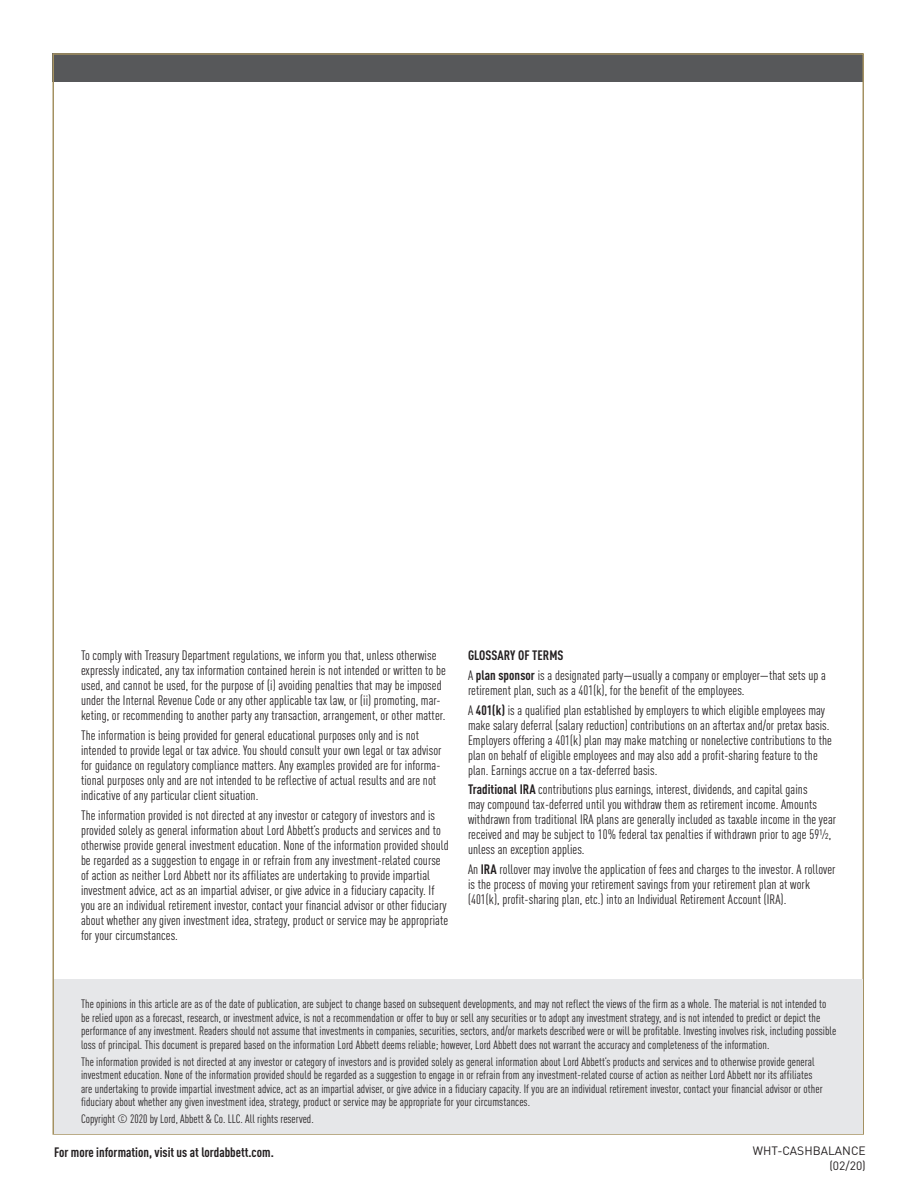
<style>
.page{position:relative;width:918px;height:1188px;background:#fff}
.page>*{position:absolute;margin:0;border:0;box-sizing:border-box;transform-origin:0 0}
.t1{font:condensed 13.5px/15px "DIN Pro";letter-spacing:.005em;color:#231f20}
.t2{font:700 condensed 13.5px "DIN Pro";color:#231f20}
.LEGAL_BACK_CON{font:condensed 12px/13.5px "DIN Pro";letter-spacing:.005em;color:#231f20}
.t3{font:12px/15px "DIN Pro";color:#231f20;text-align:right}
.s1{font-weight:700}
</style>
<div class="page">
<div style="left:53px;top:53px;width:810px;height:29px;background:#57585a"></div>
<div style="left:54px;top:979px;width:809px;height:154px;background:#e6e7e9"></div>
<p class="t1" style="left:81px;top:647px;width:366px">To comply with Treasury Department regulations, we inform you that, unless otherwise expressly indicated, any tax information contained herein is not intended or written to be used, and cannot be used, for the purpose of (i) avoiding penalties that may be imposed under the Internal Revenue Code or any other applicable tax law, or (ii) promoting, mar&shy;keting, or recommending to another party any transaction, arrangement, or other matter.</p>
<p class="t1" style="left:81px;top:727px;width:362px">The information is being provided for general educational purposes only and is not intended to provide legal or tax advice. You should consult your own legal or tax advisor for guidance on regulatory compliance matters. Any examples provided are for informa&shy;tional purposes only and are not intended to be reflective of actual results and are not indicative of any particular client situation.</p>
<p class="t1" style="left:81px;top:806px;width:369px">The information provided is not directed at any investor or category of investors and is provided solely as general information about Lord Abbett’s products and services and to otherwise provide general investment education. None of the information provided should be regarded as a suggestion to engage in or refrain from any investment-related course of action as neither Lord Abbett nor its affiliates are undertaking to provide impartial investment advice, act as an impartial adviser, or give advice in a fiduciary capacity. If you are an individual retirement investor, contact your financial advisor or other fiduciary about whether any given investment idea, strategy, product or service may be appropriate for your circumstances.</p>
<p class="t2" style="left:468px;top:645px;width:97px">GLOSSARY OF TERMS</p>
<p class="t1" style="left:468px;top:667px;width:359px">A <span class="s1">plan sponsor</span> is a designated party—usually a company or employer—that sets up a retirement plan, such as a 401(k), for the benefit of the employees.</p>
<p class="t1" style="left:468px;top:701px;width:366px">A <span class="s1">401(k)</span> is a qualified plan established by employers to which eligible employees may make salary deferral (salary reduction) contributions on an aftertax and/or pretax basis.<br>Employers offering a 401(k) plan may make matching or nonelective contributions to the plan on behalf of eligible employees and may also add a profit-sharing feature to the plan. Earnings accrue on a tax-deferred basis.</p>
<p class="t1" style="left:468px;top:781px;width:370px"><span class="s1">Traditional IRA</span> contributions plus earnings, interest, dividends, and capital gains<br>may compound tax-deferred until you withdraw them as retirement income. Amounts withdrawn from traditional IRA plans are generally included as taxable income in the year received and may be subject to 10% federal tax penalties if withdrawn prior to age 59½, unless an exception applies.</p>
<p class="t1" style="left:468px;top:861px;width:369px">An <span class="s1">IRA</span> rollover may involve the application of fees and charges to the investor. A rollover is the process of moving your retirement savings from your retirement plan at work (401(k), profit-sharing plan, etc.) into an Individual Retirement Account (IRA).</p>
<p class="LEGAL_BACK_CON" style="left:81px;top:996px;width:757px">The opinions in this article are as of the date of publication, are subject to change based on subsequent developments, and may not reflect the views of the firm as a whole. The material is not intended to be relied upon as a forecast, research, or investment advice, is not a recommendation or offer to buy or sell any securities or to adopt any investment strategy, and is not intended to predict or depict the performance of any investment. Readers should not assume that investments in companies, securities, sectors, and/or markets described were or will be profitable. Investing involves risk, including possible loss of principal. This document is prepared based on the information Lord Abbett deems reliable; however, Lord Abbett does not warrant the accuracy and completeness of the information.</p>
<p class="LEGAL_BACK_CON" style="left:81px;top:1054px;width:743px">The information provided is not directed at any investor or category of investors and is provided solely as general information about Lord Abbett’s products and services and to otherwise provide general investment education. None of the information provided should be regarded as a suggestion to engage in or refrain from any investment-related course of action as neither Lord Abbett nor its affiliates are undertaking to provide impartial investment advice, act as an impartial adviser, or give advice in a fiduciary capacity. If you are an individual retirement investor, contact your financial advisor or other fiduciary about whether any given investment idea, strategy, product or service may be appropriate for your circumstances.</p>
<p class="LEGAL_BACK_CON" style="left:81px;top:1111px;width:234px">Copyright © 2020 by Lord, Abbett &amp; Co. LLC. All rights reserved.</p>
<p class="t3" style="left:753px;top:1142px;width:114px">WHT-CASHBALANCE (02/20)</p>
<p class="t2" style="left:54px;top:1142px;width:221px">For more information, visit us at lordabbett.com.</p>
</div>
